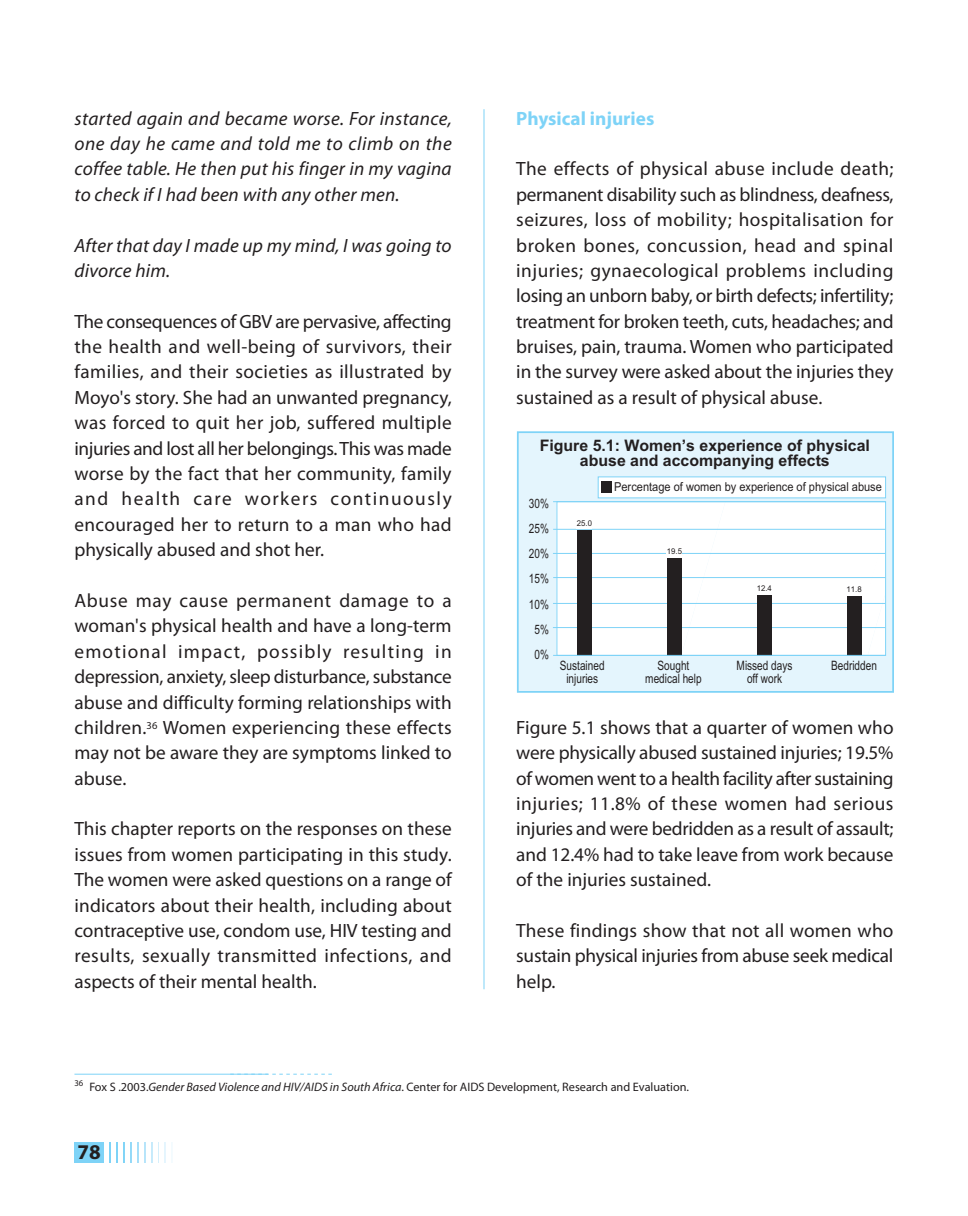
<style>
.page{position:relative;width:968px;height:1216px;background:#fff}
.page>*{position:absolute;margin:0;border:0;box-sizing:border-box;transform-origin:0 0}
.t1{font:700 21px "Myriad Pro";color:#231f20}
.t2{font:19.25px/25.4px "Myriad Pro";color:#231f20;text-align:justify}
.t3{font:italic 19.25px/25.4px "Myriad Pro";letter-spacing:.01em;color:#231f20;text-align:justify}
.t4{font:700 19.25px "Myriad Pro";color:#7ed3f7}
.t5{font:700 15.92px/15.9px "Arial";color:#231f20;text-align:center}
.t6{font:12.95px/25.2px "Arial Narrow";color:#231f20;text-align:center;scale:.95 1}
.t7{font:12.25px "Myriad Pro";color:#231f20}
.t8{font:12.25px "Arial";color:#231f20;scale:.9 1}
.t9{font:7.88px "Arial Narrow";color:#231f20;scale:1.2 1}
.s1{font-style:italic}
</style>
<div class="page">
<svg style="left:123px;top:1142px;width:49px;height:20px"></svg>
<div style="left:74px;top:1142px;width:49px;height:20px;background:#7ed3f7"></div>
<hr style="left:105px;top:1138px;width:4px;height:28px;background:#fff">
<div style="left:111px;top:1138px;width:5px;height:28px;background:#fff"></div>
<div style="left:118px;top:1138px;width:5px;height:28px;background:#fff"></div>
<div style="left:125px;top:1138px;width:5px;height:28px;background:#fff"></div>
<div style="left:132px;top:1138px;width:5px;height:28px;background:#fff"></div>
<hr style="left:139px;top:1138px;width:4px;height:28px;background:#fff">
<hr style="left:146px;top:1138px;width:4px;height:28px;background:#fff">
<hr style="left:153px;top:1138px;width:4px;height:28px;background:#fff">
<hr style="left:160px;top:1138px;width:4px;height:28px;background:#fff">
<div style="left:166px;top:1138px;width:5px;height:28px;background:#fff"></div>
<div style="left:517px;top:432px;width:375px;height:260px;background:#e4f5fd"></div>
<div style="left:558px;top:503px;width:325px;height:151px;background:#fff"></div>
<div style="left:517px;top:431px;width:376px;height:261px;border:2px solid #7ed3f7"></div>
<hr style="left:553px;top:553px;width:332px;height:1px;background:#7ed3f7">
<hr style="left:553px;top:603px;width:332px;height:1px;background:#7ed3f7">
<hr style="left:553px;top:501px;width:332px;height:1px;background:#7ed3f7">
<hr style="left:553px;top:655px;width:332px;height:1px;background:#7ed3f7">
<hr style="left:553px;top:529px;width:332px;height:1px;background:#7ed3f7">
<hr style="left:553px;top:577px;width:332px;height:1px;background:#7ed3f7">
<hr style="left:553px;top:627px;width:332px;height:1px;background:#7ed3f7">
<div style="left:846px;top:595px;width:15px;height:60px;background:#231f20"></div>
<div style="left:846px;top:585px;width:15px;height:10px;background:#fff"></div>
<div style="left:577px;top:529px;width:15px;height:126px;background:#231f20"></div>
<div style="left:576px;top:519px;width:16px;height:10px;background:#fff"></div>
<div style="left:667px;top:557px;width:15px;height:98px;background:#231f20"></div>
<div style="left:666px;top:547px;width:16px;height:10px;background:#fff"></div>
<div style="left:757px;top:595px;width:14px;height:60px;background:#231f20"></div>
<div style="left:756px;top:584px;width:15px;height:10px;background:#fff"></div>
<div style="left:556px;top:501px;width:329px;height:155px;border:1px solid #7ed3f7"></div>
<div style="left:597px;top:476px;width:288px;height:22px;background:#fff;border:1px solid #7ed3f7"></div>
<div style="left:601px;top:481px;width:11px;height:11px;background:#231f20"></div>
<hr style="left:74px;top:1073px;width:194px;height:1px;background:#7ed3f7">
<svg style="left:230px;top:1073px;width:102px;height:1px"></svg>
<hr style="left:483px;top:109px;width:1px;height:880px;background:#7ed3f7">
<p class="t3" style="left:74px;top:107px;width:379px">started again and became worse. For instance, one day he came and told me to climb on the coffee table. He then put his finger in my vagina to check if I had been with any other men.</p>
<p class="t3" style="left:74px;top:233px;width:378px">After that day I made up my mind, I was going to divorce him.</p>
<p class="t2" style="left:74px;top:310px;width:379px">The consequences of GBV are pervasive, affecting the health and well-being of survivors, their families, and their societies as illustrated by Moyo's story. She had an unwanted pregnancy, was forced to quit her job, suffered multiple injuries and lost all her belongings. This was made worse by the fact that her community, family and health care workers continuously encouraged her to return to a man who had physically abused and shot her.</p>
<p class="t2" style="left:74px;top:589px;width:379px">Abuse may cause permanent damage to a woman's physical health and have a long-term emotional impact, possibly resulting in depression, anxiety, sleep disturbance, substance abuse and difficulty forming relationships with children.<sup>36</sup> Women experiencing these effects may not be aware they are symptoms linked to abuse.</p>
<p class="t2" style="left:74px;top:817px;width:379px">This chapter reports on the responses on these issues from women participating in this study.<br>The women were asked questions on a range of indicators about their health, including about contraceptive use, condom use, HIV testing and results, sexually transmitted infections, and aspects of their mental health.</p>
<p class="t4" style="left:516px;top:111px;width:140px">Physical injuries</p>
<p class="t2" style="left:516px;top:157px;width:379px">The effects of physical abuse include death; permanent disability such as blindness, deafness, seizures, loss of mobility; hospitalisation for broken bones, concussion, head and spinal injuries; gynaecological problems including losing an unborn baby, or birth defects; infertility; treatment for broken teeth, cuts, headaches; and bruises, pain, trauma. Women who participated in the survey were asked about the injuries they sustained as a result of physical abuse.</p>
<p class="t5" style="left:539px;top:438px;width:332px">Figure 5.1: Women’s experience of physical abuse and accompanying effects</p>
<p class="t6" style="left:529px;top:492px;width:23px">30%<br>25%<br>20%<br>15%<br>10%<br>5%<br>0%</p>
<p class="t6" style="left:560px;top:660px;width:49px;line-height:13px">Sustained injuries</p>
<p class="t6" style="left:645px;top:660px;width:61px;line-height:13px">Sought medical help</p>
<p class="t6" style="left:736px;top:660px;width:60px;line-height:13px">Missed days off work</p>
<p class="t8" style="left:614px;top:482px;width:299px">Percentage of women by experience of physical abuse</p>
<p class="t9" style="left:577px;top:520px;width:14px">25.0</p>
<p class="t9" style="left:666px;top:548px;width:14px">19.5</p>
<p class="t9" style="left:756px;top:585px;width:14px">12.4</p>
<p class="t9" style="left:846px;top:586px;width:14px">11.8</p>
<p class="t6" style="left:831px;top:654px;width:50px">Bedridden</p>
<p class="t2" style="left:516px;top:716px;width:379px">Figure 5.1 shows that a quarter of women who were physically abused sustained injuries; 19.5% of women went to a health facility after sustaining injuries; 11.8% of these women had serious injuries and were bedridden as a result of assault; and 12.4% had to take leave from work because of the injuries sustained.</p>
<p class="t2" style="left:516px;top:919px;width:379px">These findings show that not all women who sustain physical injuries from abuse seek medical help.</p>
<p class="t7" style="left:74px;top:1082px;width:616px"><sup>36</sup> Fox S .2003.<span class="s1">Gender Based Violence and HIV/AIDS in South Africa</span>. Center for AIDS Development, Research and Evaluation.</p>
<p class="t1" style="left:77px;top:1143px;width:25px">78</p>
</div>
